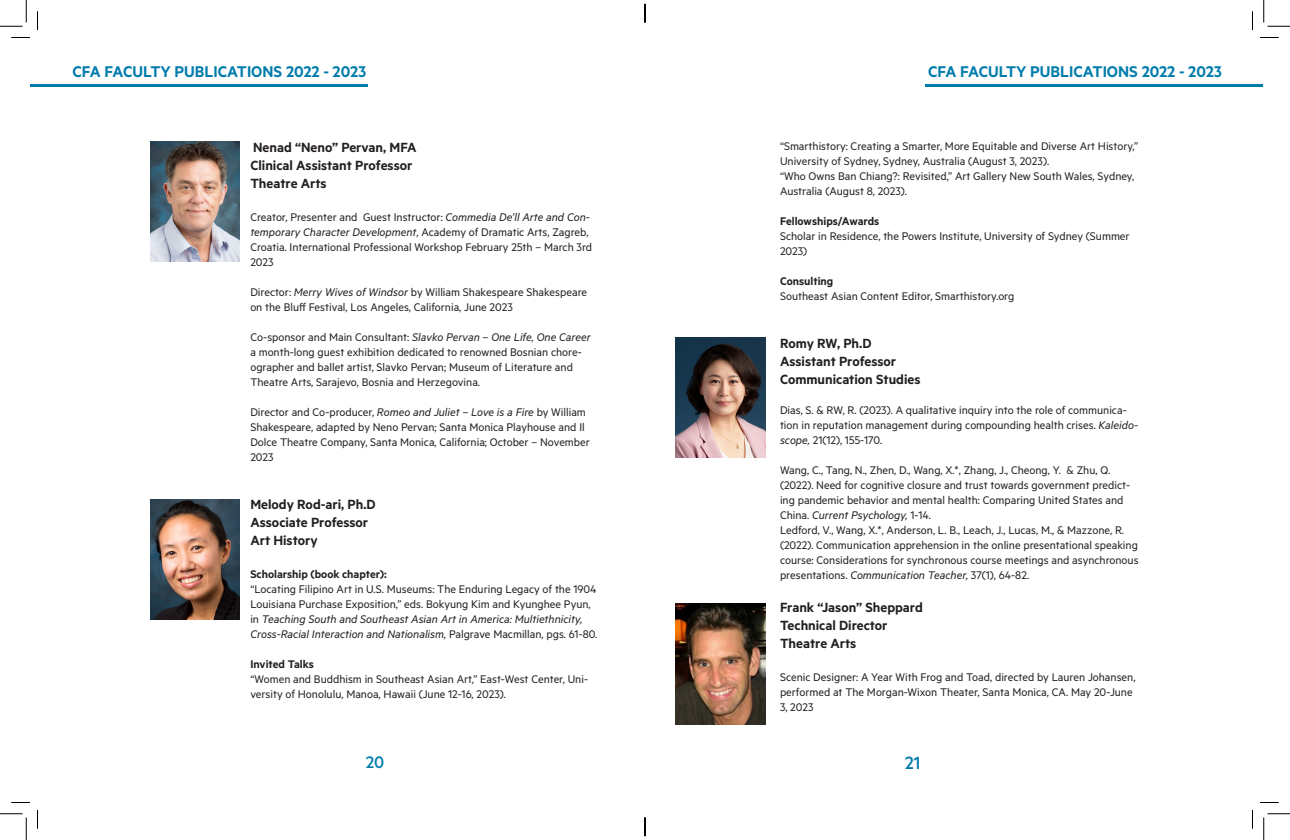
<style>
.page{position:relative;width:1290px;height:840px;background:#fff}
.page>*{position:absolute;margin:0;border:0;box-sizing:border-box;transform-origin:0 0}
.t1{font:500 20px "Metric";color:#007cac}
.t2{font:500 18.75px "Metric";color:#007cac}
.t3{font:600 17.5px "Metric";color:#007cac}
.t4{font:600 15px "Metric";color:#231f20}
.t5{font:12.5px/15px "Metric";color:#231f20}
.t6{font:600 12.5px "Metric";color:#231f20}
.s1{font-style:italic}
</style>
<div class="page">
<hr style="left:30px;top:84px;width:338px;height:3px;background:#007cac">
<hr style="left:925px;top:84px;width:338px;height:3px;background:#007cac">
<img style="left:150px;top:141px;width:90px;height:121px">
<img style="left:150px;top:499px;width:90px;height:121px">
<img style="left:676px;top:337px;width:90px;height:121px">
<img style="left:676px;top:604px;width:90px;height:120px">
<svg style="left:11px;top:37px;width:19px;height:1px"></svg>
<svg style="left:1260px;top:37px;width:19px;height:1px"></svg>
<svg style="left:11px;top:802px;width:19px;height:1px"></svg>
<svg style="left:1260px;top:802px;width:19px;height:1px"></svg>
<svg style="left:37px;top:11px;width:1px;height:19px"></svg>
<svg style="left:37px;top:810px;width:1px;height:19px"></svg>
<svg style="left:1252px;top:11px;width:1px;height:19px"></svg>
<svg style="left:1252px;top:810px;width:1px;height:19px"></svg>
<svg style="left:0;top:0;width:27px;height:27px"></svg>
<svg style="left:0;top:814px;width:27px;height:26px"></svg>
<svg style="left:1264px;top:0;width:26px;height:27px"></svg>
<svg style="left:1264px;top:814px;width:26px;height:26px"></svg>
<svg style="left:644px;top:4px;width:2px;height:18px"></svg>
<svg style="left:644px;top:818px;width:2px;height:18px"></svg>
<h3 class="t3" style="left:72px;top:61px;width:295px">CFA FACULTY PUBLICATIONS 2022 - 2023</h3>
<h3 class="t3" style="left:928px;top:61px;width:295px">CFA FACULTY PUBLICATIONS 2022 - 2023</h3>
<p class="t4" style="left:253px;top:139px;width:165px">Nenad “Neno” Pervan, MFA</p>
<p class="t4" style="left:250px;top:157px;width:164px">Clinical Assistant Professor</p>
<p class="t4" style="left:250px;top:175px;width:78px">Theatre Arts</p>
<p class="t5" style="left:250px;top:209px;width:343px">Creator, Presenter and Guest Instructor: <span class="s1">Commedia De’ll Arte and Con&shy;temporary Character Development</span>, Academy of Dramatic Arts, Zagreb, Croatia. International Professional Workshop February 25th – March 3rd 2023</p>
<p class="t5" style="left:250px;top:284px;width:338px">Director: <span class="s1">Merry Wives of Windsor</span> by William Shakespeare Shakespeare on the Bluff Festival, Los Angeles, California, June 2023</p>
<p class="t5" style="left:250px;top:329px;width:342px">Co-sponsor and Main Consultant: <span class="s1">Slavko Pervan – One Life, One Career </span>a month-long guest exhibition dedicated to renowned Bosnian chore&shy;ographer and ballet artist, Slavko Pervan; Museum of Literature and Theatre Arts, Sarajevo, Bosnia and Herzegovina.</p>
<p class="t5" style="left:250px;top:404px;width:341px">Director and Co-producer, <span class="s1">Romeo and Juliet – Love is a Fire</span> by William Shakespeare, adapted by Neno Pervan; Santa Monica Playhouse and Il Dolce Theatre Company, Santa Monica, California; October – November 2023</p>
<p class="t4" style="left:250px;top:496px;width:127px">Melody Rod-ari, Ph.D</p>
<p class="t4" style="left:250px;top:514px;width:119px">Associate Professor</p>
<p class="t4" style="left:250px;top:532px;width:69px">Art History</p>
<p class="t6" style="left:250px;top:567px;width:138px">Scholarship (book chapter):</p>
<p class="t5" style="left:250px;top:581px;width:348px">“Locating Filipino Art in U.S. Museums: The Enduring Legacy of the 1904<br>Louisiana Purchase Exposition,” eds. Bokyung Kim and Kyunghee Pyun, in <span class="s1">Teaching South and Southeast Asian Art in America: Multiethnicity, Cross-Racial Interaction and Nationalism,</span> Palgrave Macmillan, pgs. 61-80.</p>
<p class="t6" style="left:250px;top:657px;width:65px">Invited Talks</p>
<p class="t5" style="left:250px;top:671px;width:339px">“Women and Buddhism in Southeast Asian Art,” East-West Center, Uni&shy;versity of Honolulu, Manoa, Hawaii (June 12-16, 2023).</p>
<p class="t5" style="left:780px;top:139px;width:360px">“Smarthistory: Creating a Smarter, More Equitable and Diverse Art History,”<br>University of Sydney, Sydney, Australia (August 3, 2023).</p>
<p class="t5" style="left:780px;top:169px;width:356px">“Who Owns Ban Chiang?: Revisited,” Art Gallery New South Wales, Sydney,<br>Australia (August 8, 2023).</p>
<p class="t6" style="left:780px;top:214px;width:101px">Fellowships/Awards</p>
<p class="t5" style="left:780px;top:229px;width:351px">Scholar in Residence, the Powers Institute, University of Sydney (Summer<br>2023)</p>
<p class="t6" style="left:780px;top:274px;width:55px">Consulting</p>
<p class="t5" style="left:780px;top:289px;width:236px">Southeast Asian Content Editor, Smarthistory.org</p>
<p class="t4" style="left:780px;top:335px;width:93px">Romy RW, Ph.D</p>
<p class="t4" style="left:780px;top:353px;width:118px">Assistant Professor</p>
<p class="t4" style="left:780px;top:371px;width:142px">Communication Studies</p>
<p class="t5" style="left:780px;top:403px;width:360px">Dias, S. &amp; RW, R. (2023). A qualitative inquiry into the role of communica&shy;tion in reputation management during compounding health crises. <span class="s1">Kaleido&shy;scope,</span> 21(12), 155-170.</p>
<p class="t5" style="left:780px;top:463px;width:352px">Wang, C., Tang, N., Zhen, D., Wang, X.*, Zhang, J., Cheong, Y. &amp; Zhu, Q. (2022). Need for cognitive closure and trust towards government predict&shy;ing pandemic behavior and mental health: Comparing United States and China. <span class="s1">Current Psychology,</span> 1-14.</p>
<p class="t5" style="left:780px;top:523px;width:360px">Ledford, V., Wang, X.*, Anderson, L. B., Leach, J., Lucas, M., &amp; Mazzone, R. (2022). Communication apprehension in the online presentational speaking course: Considerations for synchronous course meetings and asynchronous presentations. <span class="s1">Communication Teacher,</span> 37(1), 64-82.</p>
<p class="t4" style="left:780px;top:599px;width:144px">Frank “Jason” Sheppard</p>
<p class="t4" style="left:780px;top:617px;width:109px">Technical Director</p>
<p class="t4" style="left:780px;top:635px;width:78px">Theatre Arts</p>
<p class="t5" style="left:780px;top:670px;width:357px">Scenic Designer: A Year With Frog and Toad, directed by Lauren Johansen, performed at The Morgan-Wixon Theater, Santa Monica, CA. May 20-June<br>3, 2023</p>
<h2 class="t2" style="left:366px;top:752px;width:20px">20</h2>
<h1 class="t1" style="left:905px;top:752px;width:17px">21</h1>
</div>
